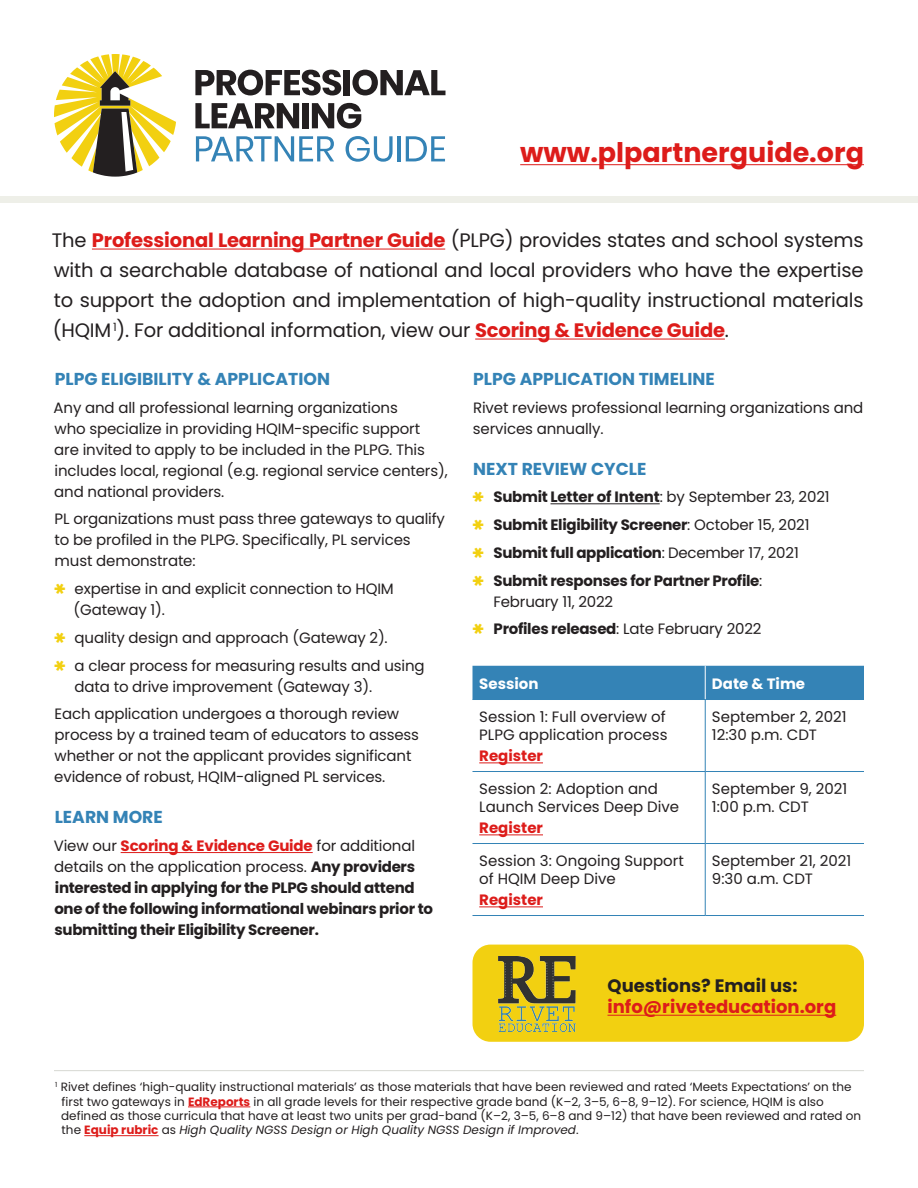
<style>
.page{position:relative;width:918px;height:1188px;background:#fff}
.page>*{position:absolute;margin:0;border:0;box-sizing:border-box;transform-origin:0 0}
.t1{font:700 27px "Poppins";color:#dd1c1a}
.intro{font:19.5px/30px "Poppins";letter-spacing:-.01em;color:#231f20;text-align:justify}
.t2{font:700 18px "Poppins";color:#dd1c1a}
.t3{font:700 18px "Poppins";color:#231f20}
.t4{font:700 17.25px "Poppins";color:#3483b6}
.text{font:15px/21px "Poppins";letter-spacing:-.01em;color:#231f20}
.text-2{font:700 15px/21px "Poppins";letter-spacing:-.02em;color:#231f20}
.t5{font:700 15px "Poppins";color:#dd1c1a}
.t6{font:700 15px "Poppins";color:#fff}
.t7{font:12px/14.4px "Poppins";color:#231f20}
.s1{font-weight:700;color:#dd1c1a}
.s2{font-family:"Click Bits Icons 3";color:#f2d011}
.s3{font-weight:400}
.s4{color:#dd1c1a}
.s5{font-family:"Click Bits Icons 3";font-weight:400;color:#f2d011}
.s6{font-weight:700}
.s7{font-style:italic}
</style>
<div class="page">
<svg style="left:195px;top:70px;width:146px;height:25px"></svg>
<div style="left:344px;top:70px;width:6px;height:25px;background:#231f20"></div>
<svg style="left:352px;top:70px;width:93px;height:25px"></svg>
<svg style="left:195px;top:103px;width:104px;height:25px"></svg>
<div style="left:302px;top:103px;width:7px;height:25px;background:#231f20"></div>
<svg style="left:312px;top:103px;width:49px;height:26px"></svg>
<svg style="left:196px;top:136px;width:138px;height:25px"></svg>
<svg style="left:346px;top:136px;width:47px;height:26px"></svg>
<hr style="left:397px;top:136px;width:4px;height:25px;background:#3483b6">
<svg style="left:406px;top:136px;width:39px;height:25px"></svg>
<svg style="left:54px;top:54px;width:122px;height:123px"></svg>
<hr style="left:92px;top:249px;width:353px;height:1px;background:#dd1c1a">
<hr style="left:475px;top:339px;width:250px;height:1px;background:#dd1c1a">
<hr style="left:121px;top:852px;width:192px;height:1px;background:#dd1c1a">
<hr style="left:551px;top:504px;width:109px;height:1px;background:#231f20">
<hr style="left:54px;top:1070px;width:810px;height:1px;background:#d7d8d2">
<hr style="left:188px;top:1107px;width:62px;height:1px;background:#dd1c1a">
<hr style="left:84px;top:1135px;width:75px;height:1px;background:#dd1c1a">
<div style="left:472px;top:945px;width:392px;height:97px;background:#f2d011;border-radius:18px"></div>
<img style="left:498px;top:957px;width:77px;height:75px">
<hr style="left:608px;top:1015px;width:228px;height:1px;background:#dd1c1a">
<hr style="left:520px;top:164px;width:344px;height:1px;background:#dd1c1a">
<div style="left:0;top:196px;width:918px;height:6px;background:#eeefe8"></div>
<div style="left:472px;top:666px;width:392px;height:33px;background:#3483b6"></div>
<hr style="left:472px;top:771px;width:233px;height:1px;background:#3483b6">
<hr style="left:705px;top:771px;width:159px;height:1px;background:#3483b6">
<hr style="left:472px;top:843px;width:233px;height:1px;background:#3483b6">
<hr style="left:705px;top:843px;width:159px;height:1px;background:#3483b6">
<hr style="left:705px;top:700px;width:1px;height:71px;background:#3483b6">
<hr style="left:705px;top:772px;width:1px;height:71px;background:#3483b6">
<hr style="left:705px;top:844px;width:1px;height:71px;background:#3483b6">
<hr style="left:472px;top:915px;width:233px;height:1px;background:#3483b6">
<hr style="left:705px;top:915px;width:159px;height:1px;background:#3483b6">
<hr style="left:705px;top:666px;width:1px;height:33px;background:#fff">
<hr style="left:472px;top:699px;width:233px;height:1px;background:#3483b6">
<hr style="left:705px;top:699px;width:159px;height:1px;background:#3483b6">
<hr style="left:479px;top:763px;width:64px;height:1px;background:#dd1c1a">
<hr style="left:479px;top:835px;width:64px;height:1px;background:#dd1c1a">
<hr style="left:479px;top:907px;width:64px;height:1px;background:#dd1c1a">
<p class="t1" style="left:520px;top:137px;width:345px">www.plpartnerguide.org</p>
<p class="intro" style="left:52px;top:225px;width:813px">The <span class="s1">Professional Learning Partner Guide</span> (PLPG) provides states and school systems with a searchable database of national and local providers who have the expertise to support the adoption and implementation of high-quality instructional materials (HQIM <sup>1</sup>). For additional information, view our <span class="s1">Scoring &amp; Evidence Guide</span>.</p>
<h2 class="t4" style="left:55px;top:369px;width:277px">PLPG ELIGIBILITY &amp; APPLICATION</h2>
<p class="text" style="left:54px;top:397px;width:396px">Any and all professional learning organizations<br>who specialize in providing HQIM-specific support<br>are invited to apply to be included in the PLPG. This includes local, regional (e.g. regional service centers), and national providers.</p>
<p class="text" style="left:55px;top:509px;width:392px">PL organizations must pass three gateways to qualify to be profiled in the PLPG. Specifically, PL services must demonstrate:</p>
<p class="text" style="left:74px;top:578px;width:322px;text-indent:-20px"><span class="s2">i</span> expertise in and explicit connection to HQIM (Gateway 1).</p>
<p class="text" style="left:54px;top:627px;width:335px"><span class="s2">i</span> quality design and approach (Gateway 2).</p>
<p class="text" style="left:75px;top:655px;width:352px;text-indent:-21px"><span class="s2">i</span> a clear process for measuring results and using data to drive improvement (Gateway 3).</p>
<p class="text" style="left:54px;top:704px;width:366px">Each application undergoes a thorough review process by a trained team of educators to assess whether or not the applicant provides significant evidence of robust, HQIM-aligned PL services.</p>
<h2 class="t4" style="left:55px;top:807px;width:110px">LEARN MORE</h2>
<p class="text-2" style="left:54px;top:835px;width:381px"><span class="s3">View our</span> <span class="s4">Scoring &amp; Evidence Guide</span> <span class="s3">for additional details on the application process.</span> Any providers interested in applying for the PLPG should attend one of the following informational webinars prior to submitting their Eligibility Screener.</p>
<h2 class="t4" style="left:473px;top:369px;width:243px">PLPG APPLICATION TIMELINE</h2>
<p class="text" style="left:473px;top:397px;width:392px">Rivet reviews professional learning organizations and services annually.</p>
<h2 class="t4" style="left:473px;top:459px;width:175px">NEXT REVIEW CYCLE</h2>
<p class="text-2" style="left:473px;top:487px;width:359px"><span class="s5">i</span> Submit Letter of Intent<span class="s3">: by September 23, 2021</span></p>
<p class="text-2" style="left:473px;top:514px;width:339px"><span class="s5">i</span> Submit Eligibility Screener<span class="s3">: October 15, 2021</span></p>
<p class="text-2" style="left:473px;top:542px;width:328px"><span class="s5">i</span> Submit full application<span class="s3">: December 17, 2021</span></p>
<p class="text-2" style="left:493px;top:570px;width:271px;text-indent:-21px"><span class="s5">i</span> Submit responses for Partner Profile<span class="s3">:<br>February 11, 2022</span></p>
<p class="text" style="left:473px;top:619px;width:291px"><span class="s2">i</span> <span class="s6">Profiles released</span>: Late February 2022</p>
<p class="t6" style="left:479px;top:675px;width:61px">Session</p>
<p class="t6" style="left:712px;top:675px;width:95px">Date &amp; Time</p>
<p class="text" style="left:479px;top:708px;width:190px;line-height:18px">Session 1: Full overview of<br>PLPG application process</p>
<p class="t5" style="left:479px;top:747px;width:65px">Register</p>
<p class="text" style="left:712px;top:708px;width:136px;line-height:18px">September 2, 2021<br>12:30 p.m. CDT</p>
<p class="text" style="left:479px;top:780px;width:201px;line-height:18px">Session 2: Adoption and<br>Launch Services Deep Dive</p>
<p class="t5" style="left:479px;top:819px;width:65px">Register</p>
<p class="text" style="left:712px;top:780px;width:137px;line-height:18px">September 9, 2021<br>1:00 p.m. CDT</p>
<p class="text" style="left:479px;top:852px;width:206px;line-height:18px">Session 3: Ongoing Support of HQIM Deep Dive</p>
<p class="t5" style="left:479px;top:891px;width:65px">Register</p>
<p class="text" style="left:712px;top:852px;width:141px;line-height:18px">September 21, 2021<br>9:30 a.m. CDT</p>
<p class="t3" style="left:608px;top:975px;width:191px">Questions? Email us:</p>
<p class="t2" style="left:608px;top:997px;width:230px">info@riveteducation.org</p>
<p class="t7" style="left:61px;top:1080px;width:802px;text-indent:-6px"><sup>1</sup> Rivet defines ‘high-quality instructional materials’ as those materials that have been reviewed and rated ‘Meets Expectations’ on the first two gateways in <span class="s1">EdReports</span> in all grade levels for their respective grade band (K–2, 3–5, 6–8, 9–12). For science, HQIM is also defined as those curricula that have at least two units per grad-band (K–2, 3–5, 6–8 and 9–12) that have been reviewed and rated on the <span class="s1">Equip rubric</span> as <span class="s7">High Quality NGSS Design or High Quality NGSS Design if Improved</span>.</p>
</div>
